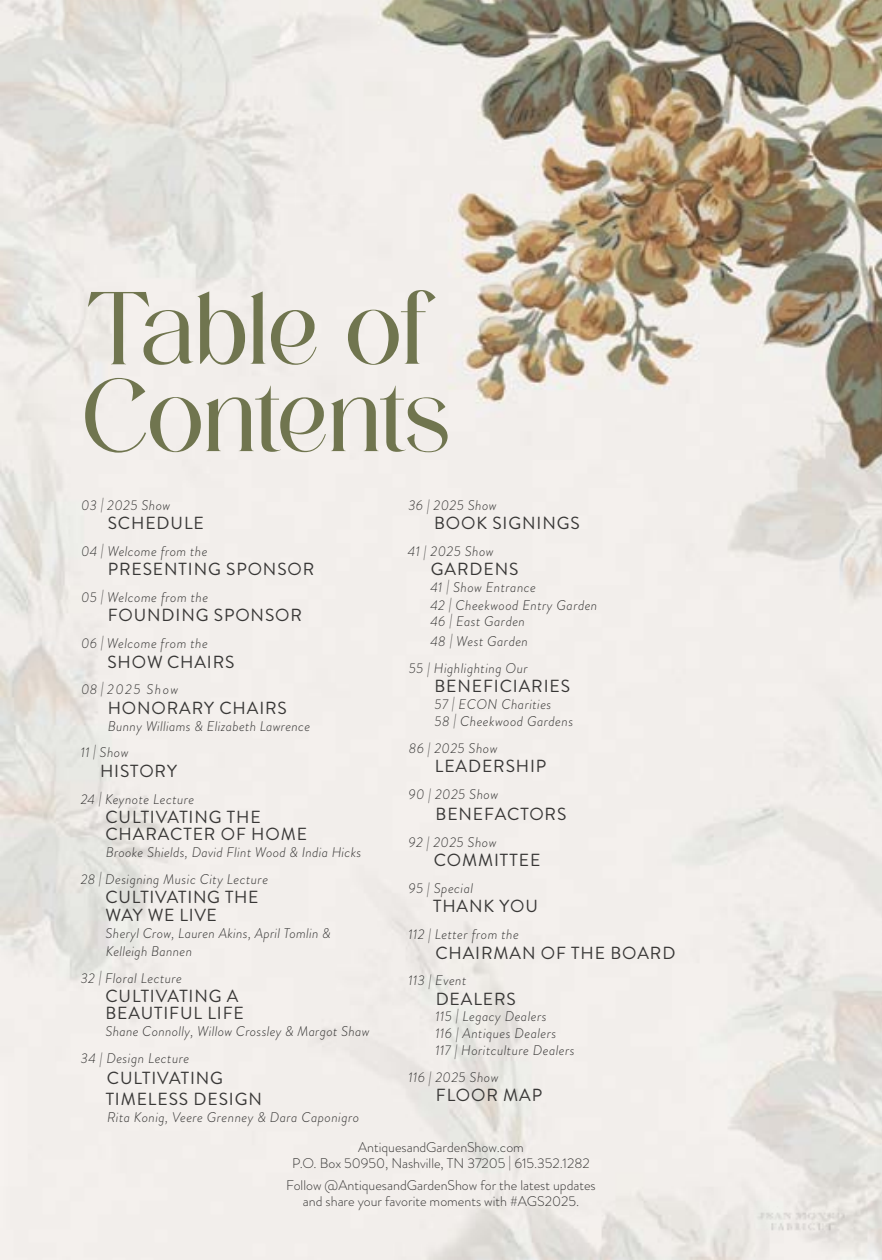
<style>
.page{position:relative;width:882px;height:1260px;background:#fff}
.page>*{position:absolute;margin:0;border:0;box-sizing:border-box;transform-origin:0 0}
.t1{font:109.2px/87.3px "Solenoidal";letter-spacing:-.01em;color:#70754f}
.t2{font:17.5px/17.5px "Brandon Grotesque";letter-spacing:.05em;color:#383736}
.t3{font:italic 300 14px/26.9px "Brandon Grotesque";letter-spacing:.03em;color:#383736}
.t4{font:300 14px/15.8px "Brandon Grotesque";color:#383736;text-align:center}
.t5{font:italic 300 14px "Brandon Grotesque";letter-spacing:.1em;color:#383736}
</style>
<div class="page">
<img style="left:0;top:0;width:882px;height:1260px">
<img style="left:747px;top:1206px;width:107px;height:30px">
<h1 class="t1" style="left:83px;top:285px;width:369px">Table of<br>Contents</h1>
<p class="t3" style="left:81px;top:492px;width:91px">03 | 2025 Show</p>
<p class="t2" style="left:108px;top:515px;width:98px">SCHEDULE</p>
<p class="t3" style="left:81px;top:538px;width:128px">04 | Welcome from the</p>
<p class="t2" style="left:108px;top:561px;width:208px">PRESENTING SPONSOR</p>
<p class="t3" style="left:81px;top:584px;width:129px">05 | Welcome from the</p>
<p class="t2" style="left:108px;top:607px;width:196px">FOUNDING SPONSOR</p>
<p class="t3" style="left:81px;top:630px;width:128px">06 | Welcome from the</p>
<p class="t2" style="left:107px;top:653px;width:129px">SHOW CHAIRS</p>
<p class="t5" style="left:81px;top:680px;width:99px">08 | 2025 Show</p>
<p class="t2" style="left:108px;top:699px;width:181px">HONORARY CHAIRS</p>
<p class="t3" style="left:81px;top:712px;width:231px;text-indent:27px">Bunny Williams &amp; Elizabeth Lawrence<br>11 | Show</p>
<p class="t2" style="left:100px;top:762px;width:78px">HISTORY</p>
<p class="t3" style="left:81px;top:785px;width:115px">24 | Keynote Lecture</p>
<p class="t2" style="left:105px;top:808px;width:203px">CULTIVATING THE<br>CHARACTER OF HOME</p>
<p class="t3" style="left:81px;top:839px;width:282px;text-indent:25px">Brooke Shields, David Flint Wood &amp; India Hicks<br>28 | Designing Music City Lecture</p>
<p class="t2" style="left:105px;top:889px;width:155px">CULTIVATING THE<br>WAY WE LIVE</p>
<p class="t3" style="left:106px;top:925px;width:227px;line-height:17.5px">Sheryl Crow, Lauren Akins, April Tomlin &amp;<br>Kelleigh Bannen</p>
<p class="t3" style="left:81px;top:964px;width:103px">32 | Floral Lecture</p>
<p class="t2" style="left:105px;top:987px;width:140px">CULTIVATING A<br>BEAUTIFUL LIFE</p>
<p class="t3" style="left:81px;top:1018px;width:290px;text-indent:25px">Shane Connolly, Willow Crossley &amp; Margot Shaw<br>34 | Design Lecture</p>
<p class="t2" style="left:106px;top:1068px;width:158px;line-height:21px">CULTIVATING<br>TIMELESS DESIGN</p>
<p class="t3" style="left:107px;top:1104px;width:254px">Rita Konig, Veere Grenney &amp; Dara Caponigro</p>
<p class="t3" style="left:408px;top:492px;width:90px">36 | 2025 Show</p>
<p class="t2" style="left:434px;top:515px;width:147px">BOOK SIGNINGS</p>
<p class="t3" style="left:408px;top:538px;width:87px">41 | 2025 Show</p>
<p class="t2" style="left:431px;top:561px;width:89px">GARDENS</p>
<p class="t3" style="left:430px;top:579px;width:169px;line-height:17.2px">41 | Show Entrance<br>42 | Cheekwood Entry Garden<br>46 | East Garden</p>
<p class="t3" style="left:409px;top:627px;width:121px;text-align:right">48 | West Garden<br>55 | Highlighting Our</p>
<p class="t2" style="left:434px;top:677px;width:137px">BENEFICIARIES</p>
<p class="t3" style="left:435px;top:695px;width:140px;line-height:17.5px">57 | ECON Charities<br>58 | Cheekwood Gardens</p>
<p class="t3" style="left:409px;top:735px;width:90px">86 | 2025 Show</p>
<p class="t2" style="left:435px;top:758px;width:113px">LEADERSHIP</p>
<p class="t3" style="left:409px;top:781px;width:91px">90 | 2025 Show</p>
<p class="t2" style="left:436px;top:806px;width:132px">BENEFACTORS</p>
<p class="t3" style="left:409px;top:829px;width:90px">92 | 2025 Show</p>
<p class="t2" style="left:434px;top:852px;width:108px">COMMITTEE</p>
<p class="t3" style="left:409px;top:875px;width:66px">95 | Special</p>
<p class="t2" style="left:433px;top:898px;width:106px">THANK YOU</p>
<p class="t3" style="left:408px;top:921px;width:112px">112 | Letter from the</p>
<p class="t2" style="left:435px;top:944px;width:242px">CHAIRMAN OF THE BOARD</p>
<p class="t3" style="left:408px;top:967px;width:59px">113 | Event</p>
<p class="t2" style="left:436px;top:990px;width:82px">DEALERS</p>
<p class="t3" style="left:436px;top:1008px;width:141px;line-height:16.8px">115 | Legacy Dealers<br>116 | Antiques Dealers<br>117 | Horitculture Dealers</p>
<p class="t3" style="left:408px;top:1064px;width:92px">116 | 2025 Show</p>
<p class="t2" style="left:436px;top:1087px;width:108px">FLOOR MAP</p>
<p class="t4" style="left:292px;top:1139px;width:299px">AntiquesandGardenShow.com<br>P.O. Box 50950, Nashville, TN 37205 | 615.352.1282</p>
<p class="t4" style="left:286px;top:1177px;width:311px">Follow @AntiquesandGardenShow for the latest updates and share your favorite moments with #AGS2025.</p>
</div>
